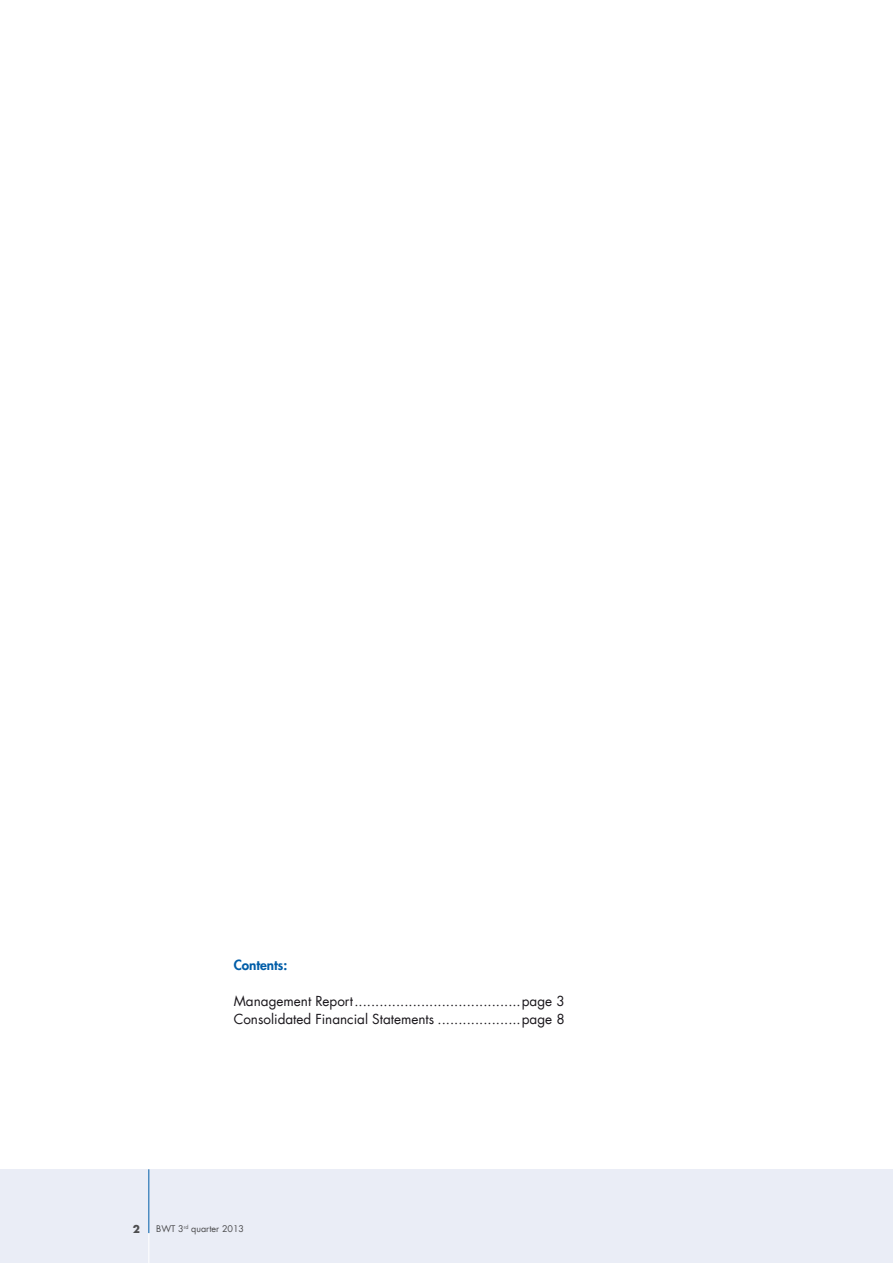
<style>
.page{position:relative;width:893px;height:1263px;background:#fff}
.page>*{position:absolute;margin:0;border:0;box-sizing:border-box;transform-origin:0 0}
.t1{font:13.5px/18px "Futura Com";color:#1a171c}
.t2{font:800 13.5px "Futura Com";color:#005da8}
.t3{font:700 10.5px "Futura Com";color:#4c4c4e}
.t4{font:9px "Futura Com";color:#4c4c4e}
</style>
<div class="page">
<div style="left:0;top:1169px;width:893px;height:94px;background:#eaedf6"></div>
<hr style="left:148px;top:1169px;width:1px;height:64px;background:#005da8">
<hr style="left:148px;top:1233px;width:1px;height:30px;background:#fff">
<p class="t2" style="left:234px;top:955px;width:55px">Contents:</p>
<p class="t1" style="left:234px;top:992px;width:332px">Management Report........................................page 3<br>Consolidated Financial Statements ....................page 8</p>
<p class="t3" style="left:133px;top:1220px;width:9px">2</p>
<p class="t4" style="left:156px;top:1223px;width:89px">BWT 3<sup>rd</sup> quarter 2013</p>
</div>
